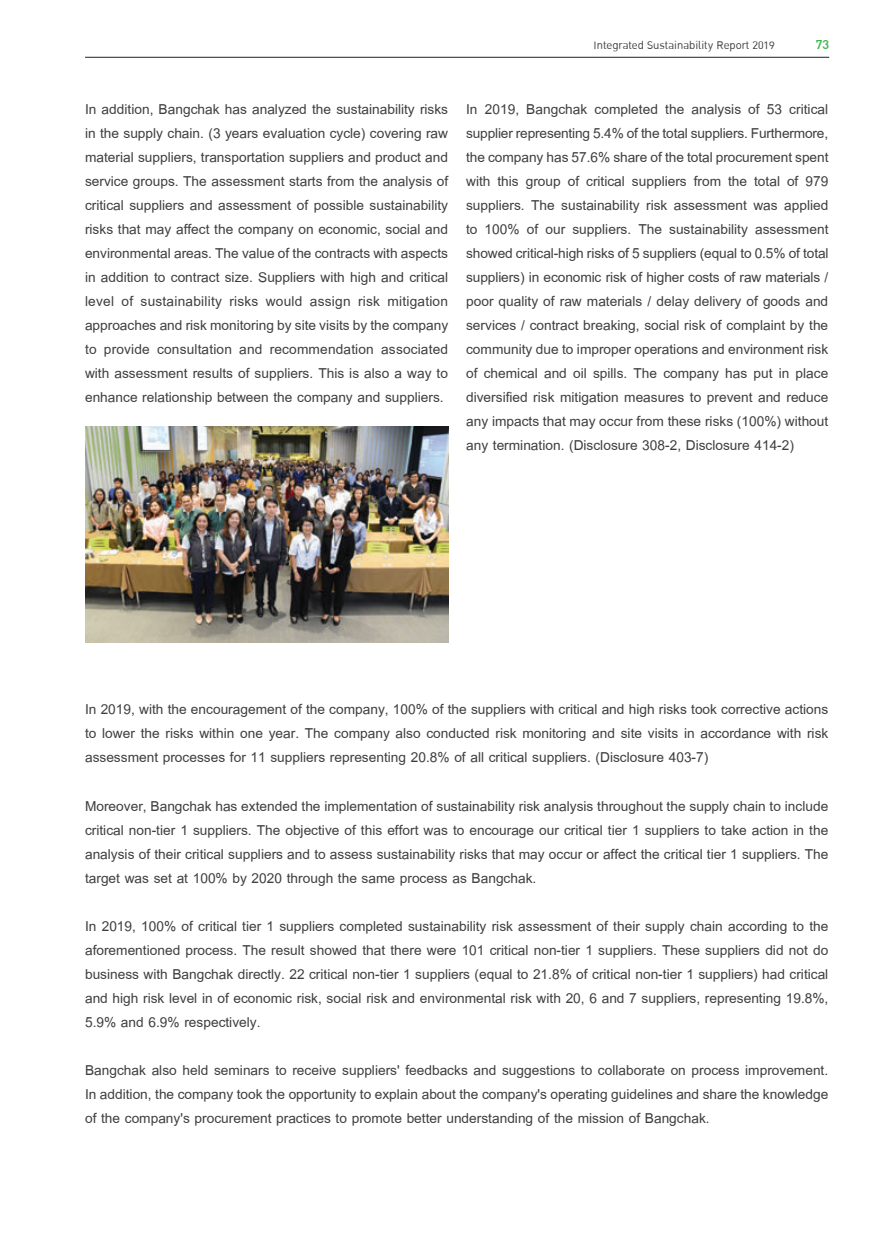
<style>
.page{position:relative;width:893px;height:1255px;background:#fff}
.page>*{position:absolute;margin:0;border:0;box-sizing:border-box;transform-origin:0 0}
.t1{font:21px/24px "UPC Browallia";color:#3e3e3f;text-align:justify}
.t2{font:500 18px "DB Ozone X";color:#3ab54a}
.t3{font:15px "DB Ozone X";color:#3e3e3f}
</style>
<div class="page">
<hr style="left:85px;top:57px;width:744px;height:1px;background:#231f20">
<img style="left:85px;top:426px;width:363px;height:216px">
<p class="t3" style="left:594px;top:37px;width:183px">Integrated Sustainability Report 2019</p>
<p class="t2" style="left:816px;top:34px;width:15px">73</p>
<p class="t1" style="left:85px;top:96px;width:365px">In addition, Bangchak has analyzed the sustainability risks in the supply chain. (3 years evaluation cycle) covering raw material suppliers, transportation suppliers and product and service groups. The assessment starts from the analysis of critical suppliers and assessment of possible sustainability risks that may affect the company on economic, social and environmental areas. The value of the contracts with aspects in addition to contract size. Suppliers with high and critical level of sustainability risks would assign risk mitigation approaches and risk monitoring by site visits by the company to provide consultation and recommendation associated with assessment results of suppliers. This is also a way to enhance relationship between the company and suppliers.</p>
<p class="t1" style="left:466px;top:96px;width:364px">In 2019, Bangchak completed the analysis of 53 critical supplier representing 5.4% of the total suppliers. Furthermore, the company has 57.6% share of the total procurement spent with this group of critical suppliers from the total of 979 suppliers. The sustainability risk assessment was applied to 100% of our suppliers. The sustainability assessment showed critical-high risks of 5 suppliers (equal to 0.5% of total suppliers) in economic risk of higher costs of raw materials / poor quality of raw materials / delay delivery of goods and services / contract breaking, social risk of complaint by the community due to improper operations and environment risk of chemical and oil spills. The company has put in place diversified risk mitigation measures to prevent and reduce any impacts that may occur from these risks (100%) without any termination. (Disclosure 308-2, Disclosure 414-2)</p>
<p class="t1" style="left:85px;top:697px;width:745px">In 2019, with the encouragement of the company, 100% of the suppliers with critical and high risks took corrective actions to lower the risks within one year. The company also conducted risk monitoring and site visits in accordance with risk assessment processes for 11 suppliers representing 20.8% of all critical suppliers. (Disclosure 403-7)</p>
<p class="t1" style="left:85px;top:793px;width:745px">Moreover, Bangchak has extended the implementation of sustainability risk analysis throughout the supply chain to include critical non-tier 1 suppliers. The objective of this effort was to encourage our critical tier 1 suppliers to take action in the analysis of their critical suppliers and to assess sustainability risks that may occur or affect the critical tier 1 suppliers. The target was set at 100% by 2020 through the same process as Bangchak.</p>
<p class="t1" style="left:85px;top:913px;width:745px">In 2019, 100% of critical tier 1 suppliers completed sustainability risk assessment of their supply chain according to the aforementioned process. The result showed that there were 101 critical non-tier 1 suppliers. These suppliers did not do business with Bangchak directly. 22 critical non-tier 1 suppliers (equal to 21.8% of critical non-tier 1 suppliers) had critical and high risk level in of economic risk, social risk and environmental risk with 20, 6 and 7 suppliers, representing 19.8%, 5.9% and 6.9% respectively.</p>
<p class="t1" style="left:85px;top:1057px;width:745px">Bangchak also held seminars to receive suppliers' feedbacks and suggestions to collaborate on process improvement.<br>In addition, the company took the opportunity to explain about the company's operating guidelines and share the knowledge of the company's procurement practices to promote better understanding of the mission of Bangchak.</p>
</div>
